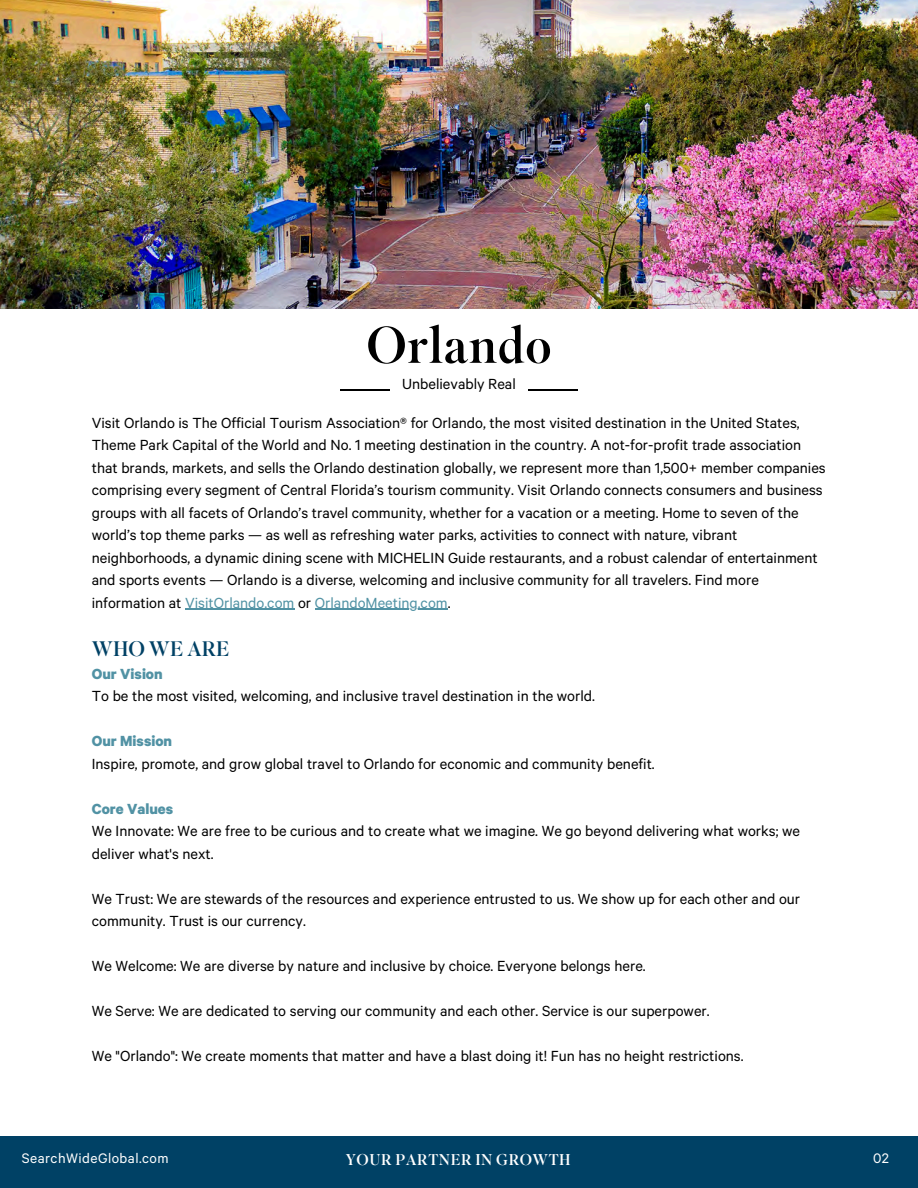
<style>
.page{position:relative;width:918px;height:1188px;background:#fff}
.page>*{position:absolute;margin:0;border:0;box-sizing:border-box;transform-origin:0 0}
.t1{font:51px "Superior Title";color:#000}
.t2{font:21px "Superior Title";color:#004165}
.t3{font:16.5px/22.5px "Calibre";color:#000}
.t4{font:700 16.5px "Calibre";color:#5192a4}
.t5{font:15.6px "Calibre";letter-spacing:.03em;color:#fff}
.t6{font:15.6px "Superior Title";letter-spacing:.03em;color:#fff}
.s1{color:#5192a4}
</style>
<div class="page">
<div style="left:0;top:1136px;width:918px;height:52px;background:#004165"></div>
<img style="left:0;top:0;width:918px;height:308px">
<hr style="left:340px;top:389px;width:50px;height:2px;background:#000">
<hr style="left:528px;top:389px;width:50px;height:2px;background:#000">
<hr style="left:185px;top:609px;width:109px;height:1px;background:#5192a4">
<hr style="left:315px;top:609px;width:133px;height:1px;background:#5192a4">
<p class="t1" style="left:366px;top:313px;width:187px">Orlando</p>
<p class="t3" style="left:402px;top:373px;width:115px">Unbelievably Real</p>
<p class="t3" style="left:92px;top:412px;width:735px">Visit Orlando is The Official Tourism Association® for Orlando, the most visited destination in the United States, Theme Park Capital of the World and No. 1 meeting destination in the country. A not-for-profit trade association that brands, markets, and sells the Orlando destination globally, we represent more than 1,500+ member companies comprising every segment of Central Florida’s tourism community. Visit Orlando connects consumers and business groups with all facets of Orlando’s travel community, whether for a vacation or a meeting. Home to seven of the world’s top theme parks — as well as refreshing water parks, activities to connect with nature, vibrant neighborhoods, a dynamic dining scene with MICHELIN Guide restaurants, and a robust calendar of entertainment and sports events — Orlando is a diverse, welcoming and inclusive community for all travelers. Find more information at <span class="s1">VisitOrlando.com</span> or <span class="s1">OrlandoMeeting.com</span>.</p>
<p class="t2" style="left:92px;top:636px;width:139px">WHO WE ARE</p>
<p class="t4" style="left:92px;top:666px;width:72px">Our Vision</p>
<p class="t3" style="left:92px;top:686px;width:505px">To be the most visited, welcoming, and inclusive travel destination in the world.</p>
<p class="t4" style="left:92px;top:734px;width:82px">Our Mission</p>
<p class="t3" style="left:92px;top:753px;width:565px">Inspire, promote, and grow global travel to Orlando for economic and community benefit.</p>
<p class="t4" style="left:92px;top:801px;width:83px">Core Values</p>
<p class="t3" style="left:92px;top:821px;width:710px">We Innovate: We are free to be curious and to create what we imagine. We go beyond delivering what works; we deliver what's next.</p>
<p class="t3" style="left:92px;top:888px;width:710px">We Trust: We are stewards of the resources and experience entrusted to us. We show up for each other and our community. Trust is our currency.</p>
<p class="t3" style="left:92px;top:956px;width:555px">We Welcome: We are diverse by nature and inclusive by choice. Everyone belongs here.</p>
<h2 class="t3" style="left:92px;top:1001px;width:619px">We Serve: We are dedicated to serving our community and each other. Service is our superpower.</h2>
<p class="t3" style="left:92px;top:1046px;width:653px">We "Orlando": We create moments that matter and have a blast doing it! Fun has no height restrictions.</p>
<p class="t5" style="left:22px;top:1151px;width:148px">SearchWideGlobal.com</p>
<p class="t6" style="left:346px;top:1150px;width:226px">YOUR PARTNER IN GROWTH</p>
<p class="t5" style="left:873px;top:1151px;width:17px">02</p>
</div>
